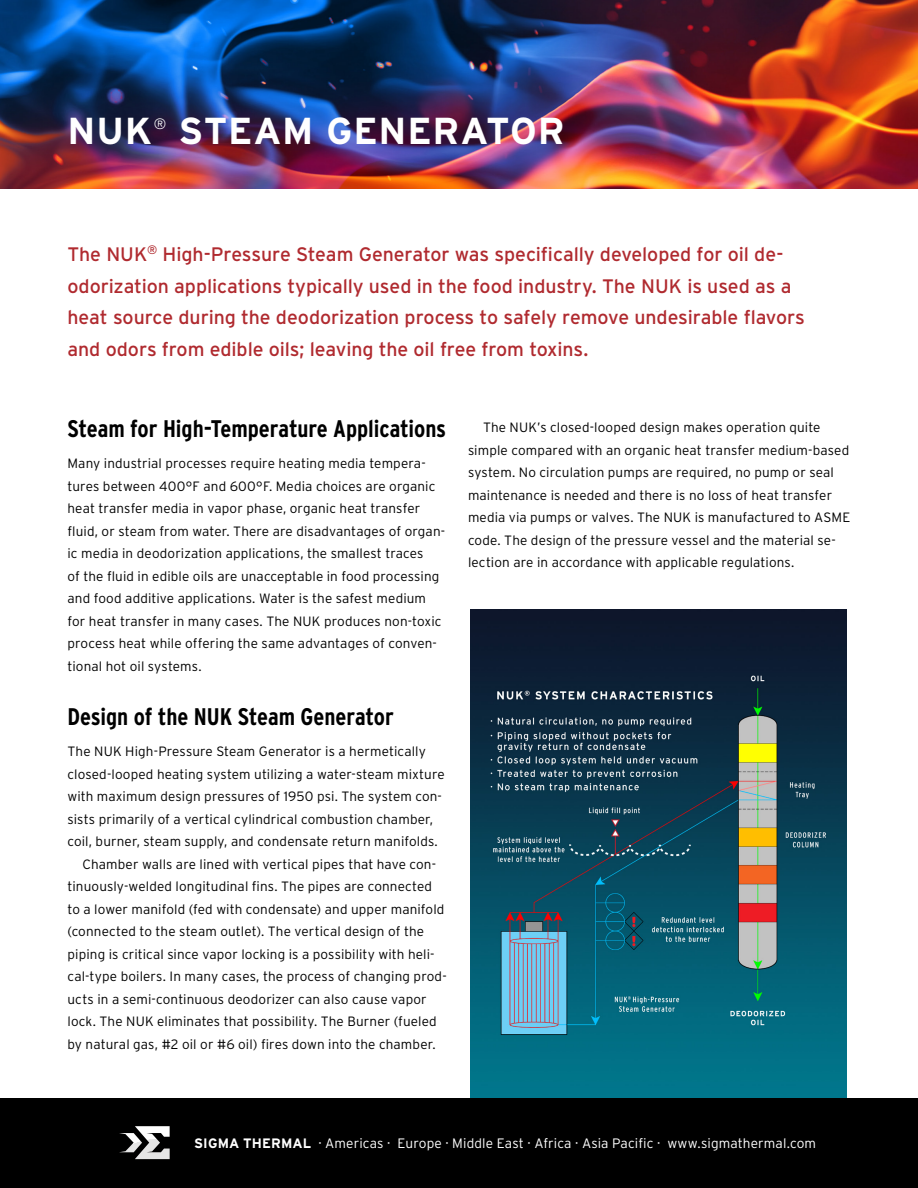
<style>
.page{position:relative;width:918px;height:1188px;background:#fff}
.page>*{position:absolute;margin:0;border:0;box-sizing:border-box;transform-origin:0 0}
.Heading_1_Alt{font:700 37.5px "Interstate";letter-spacing:.02em;color:#fff}
.Heading_2_Condensed{font:700 condensed 24px "Interstate";letter-spacing:-.005em;color:#000}
.Intro_2{font:19.5px/31.5px "Interstate";letter-spacing:-.005em;color:#b02a2f}
.Heading_1_Alt-2{font:italic 300 15px "Interstate";color:#fff}
.t1{font:300 13.65px "Interstate";letter-spacing:.01em;color:#fff}
.Paragraph{font:300 13.5px/22.5px "Interstate";letter-spacing:.01em;color:#000}
.Paragraph_default{font:300 13.5px/22.5px "Interstate";letter-spacing:.01em;color:#000}
.s1{font-weight:700}
</style>
<div class="page">
<img style="left:0;top:0;width:918px;height:189px">
<img style="left:470px;top:609px;width:377px;height:489px">
<div style="left:0;top:1098px;width:918px;height:90px;background:#000"></div>
<svg style="left:119px;top:1126px;width:51px;height:34px"></svg>
<p class="Heading_1_Alt" style="left:68px;top:110px;width:86px">NUK</p>
<p class="Heading_1_Alt-2" style="left:154px;top:115px;width:14px">®</p>
<p class="Heading_1_Alt" style="left:178px;top:110px;width:388px">STEAM GENERATOR</p>
<p class="Intro_2" style="left:68px;top:238px;width:739px">The NUK<sup>®</sup> High-Pressure Steam Generator was specifically developed for oil de&shy;odorization applications typically used in the food industry. The NUK is used as a heat source during the deodorization process to safely remove undesirable flavors and odors from edible oils; leaving the oil free from toxins.</p>
<p class="Heading_2_Condensed" style="left:68px;top:415px;width:380px">Steam for High-Temperature Applications</p>
<p class="Paragraph_default" style="left:68px;top:452px;width:379px">Many industrial processes require heating media tempera&shy;tures between 400°F and 600°F. Media choices are organic heat transfer media in vapor phase, organic heat transfer fluid, or steam from water. There are disadvantages of organ&shy;ic media in deodorization applications, the smallest traces<br>of the fluid in edible oils are unacceptable in food processing and food additive applications. Water is the safest medium for heat transfer in many cases. The NUK produces non-toxic process heat while offering the same advantages of conven&shy;tional hot oil systems.</p>
<p class="Heading_2_Condensed" style="left:68px;top:703px;width:328px">Design of the NUK Steam Generator</p>
<p class="Paragraph_default" style="left:68px;top:740px;width:379px">The NUK High-Pressure Steam Generator is a hermetically closed-looped heating system utilizing a water-steam mixture with maximum design pressures of 1950 psi. The system con&shy;sists primarily of a vertical cylindrical combustion chamber, coil, burner, steam supply, and condensate return manifolds.</p>
<p class="Paragraph" style="left:68px;top:852px;width:381px;text-indent:15px">Chamber walls are lined with vertical pipes that have con&shy;tinuously-welded longitudinal fins. The pipes are connected to a lower manifold (fed with condensate) and upper manifold (connected to the steam outlet). The vertical design of the piping is critical since vapor locking is a possibility with heli&shy;cal-type boilers. In many cases, the process of changing prod&shy;ucts in a semi-continuous deodorizer can also cause vapor lock. The NUK eliminates that possibility. The Burner (fueled by natural gas, #2 oil or #6 oil) fires down into the chamber.</p>
<p class="Paragraph" style="left:468px;top:416px;width:384px;text-indent:15px">The NUK’s closed-looped design makes operation quite simple compared with an organic heat transfer medium-based system. No circulation pumps are required, no pump or seal maintenance is needed and there is no loss of heat transfer media via pumps or valves. The NUK is manufactured to ASME code. The design of the pressure vessel and the material se&shy;lection are in accordance with applicable regulations.</p>
<p class="t1" style="left:194px;top:1135px;width:623px"><span class="s1">SIGMA THERMAL</span> · Americas · Europe · Middle East · Africa · Asia Pacific · www.sigmathermal.com</p>
</div>
